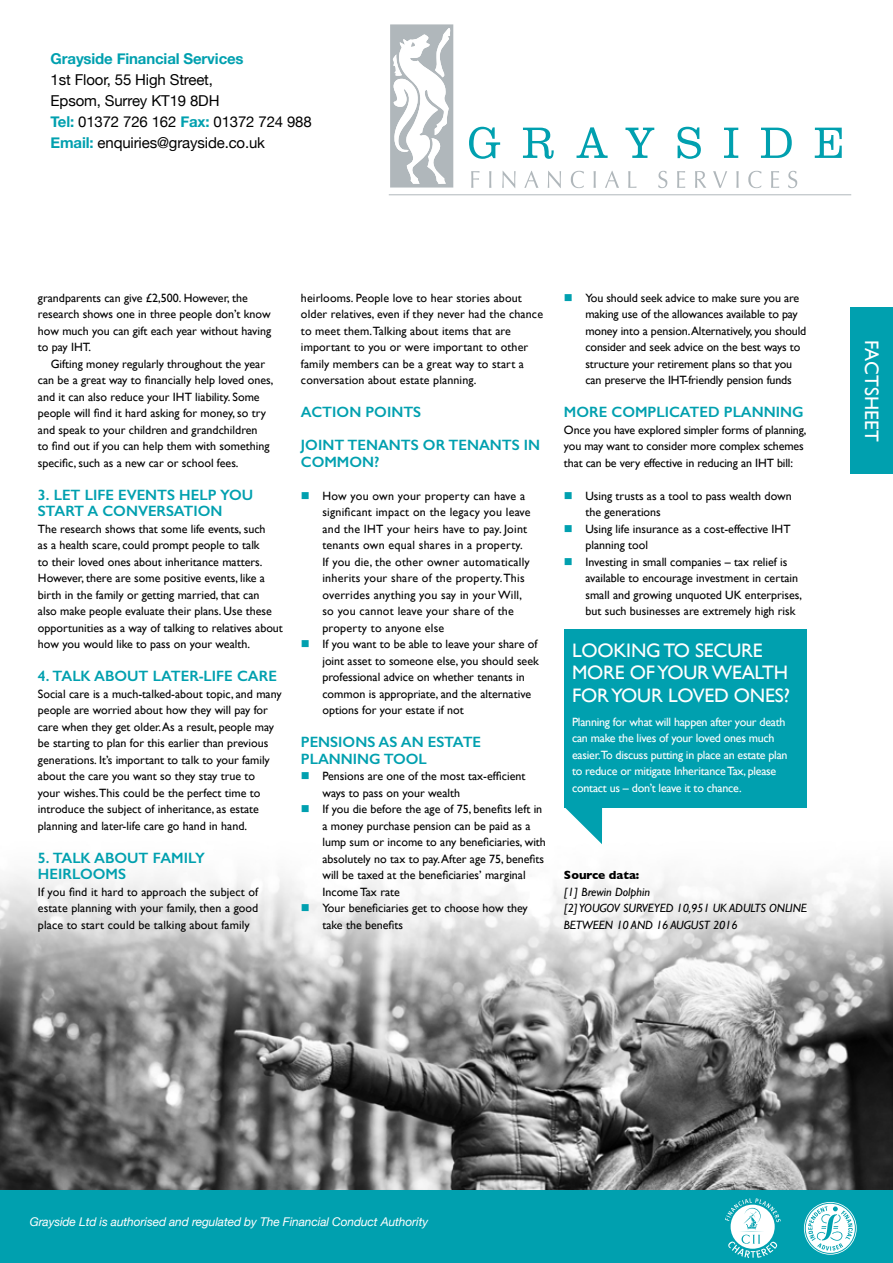
<style>
.page{position:relative;width:893px;height:1263px;background:#fff}
.page>*{position:absolute;margin:0;border:0;box-sizing:border-box;transform-origin:0 0}
.t1{font:19.5px/22.5px "Gill Sans";letter-spacing:-.01em;color:#fff}
.t2{font:19.5px "Gill Sans";letter-spacing:.01em;color:#fff}
.t3{font:600 15px/16.5px "Gill Sans";color:#00a0af}
.t4{font:15px/21px "Helvetica Neue";letter-spacing:-.01em;color:#000}
.t5{font:700 15px "Helvetica Neue";letter-spacing:-.01em;color:#00a0af}
.t6{font:12px/16.5px "Gill Sans";color:#000}
.t7{font:12px/16.5px "Gill Sans";letter-spacing:.02em;color:#000}
.t8{font:12px/16.5px "Gill Sans";letter-spacing:-.02em;color:#fff}
.t9{font:italic 12px/16.5px "Gill Sans";letter-spacing:-.01em;color:#000}
.t10{font:italic 12px "Helvetica Neue";letter-spacing:-.01em;color:#fff}
.t11{font:700 12px "Gill Sans";color:#000}
.s1{font-weight:700;color:#00a0af}
.s2{color:#00a0af}
</style>
<div class="page">
<img style="left:0;top:781px;width:893px;height:410px">
<div style="left:564px;top:629px;width:242px;height:178px;background:#00a0af"></div>
<svg style="left:564px;top:807px;width:38px;height:37px"></svg>
<div style="left:850px;top:308px;width:43px;height:166px;background:#00a0af"></div>
<div style="left:0;top:1191px;width:893px;height:72px;background:#00a0af"></div>
<svg style="left:469px;top:127px;width:31px;height:32px"></svg>
<svg style="left:523px;top:128px;width:31px;height:31px"></svg>
<svg style="left:576px;top:127px;width:32px;height:31px"></svg>
<svg style="left:625px;top:128px;width:29px;height:30px"></svg>
<svg style="left:678px;top:127px;width:23px;height:32px"></svg>
<svg style="left:724px;top:128px;width:14px;height:30px"></svg>
<svg style="left:761px;top:128px;width:31px;height:30px"></svg>
<svg style="left:815px;top:128px;width:27px;height:30px"></svg>
<svg style="left:471px;top:171px;width:9px;height:17px"></svg>
<svg style="left:489px;top:171px;width:2px;height:17px"></svg>
<svg style="left:502px;top:171px;width:14px;height:17px"></svg>
<svg style="left:524px;top:171px;width:14px;height:17px"></svg>
<svg style="left:548px;top:171px;width:13px;height:17px"></svg>
<svg style="left:571px;top:171px;width:13px;height:17px"></svg>
<svg style="left:594px;top:171px;width:2px;height:17px"></svg>
<svg style="left:605px;top:171px;width:14px;height:17px"></svg>
<svg style="left:628px;top:171px;width:8px;height:17px"></svg>
<svg style="left:658px;top:171px;width:9px;height:17px"></svg>
<svg style="left:677px;top:171px;width:8px;height:17px"></svg>
<svg style="left:695px;top:171px;width:11px;height:17px"></svg>
<svg style="left:713px;top:171px;width:14px;height:17px"></svg>
<svg style="left:736px;top:171px;width:3px;height:17px"></svg>
<svg style="left:748px;top:171px;width:14px;height:17px"></svg>
<svg style="left:771px;top:171px;width:8px;height:17px"></svg>
<svg style="left:788px;top:171px;width:9px;height:17px"></svg>
<hr style="left:389px;top:194px;width:462px;height:1px;background:#b0b7bb">
<svg style="left:390px;top:24px;width:63px;height:164px"></svg>
<svg style="left:804px;top:1202px;width:53px;height:53px"></svg>
<svg style="left:725px;top:1198px;width:56px;height:60px"></svg>
<p class="t5" style="left:51px;top:49px;width:195px">Grayside Financial Services</p>
<p class="t4" style="left:51px;top:69px;width:263px">1st Floor, 55 High Street,<br>Epsom, Surrey KT19 8DH<br><span class="s1">Tel:</span> 01372 726 162 <span class="s1">Fax:</span> 01372 724 988<br><span class="s1">Email:</span> enquiries@grayside.co.uk</p>
<p class="t6" style="left:38px;top:289px;width:235px">grandparents can give £2,500. However, the research shows one in three people don’t know how much you can gift each year without having to pay IHT.</p>
<p class="t6" style="left:38px;top:355px;width:237px;text-indent:13px">Gifting money regularly throughout the year can be a great way to financially help loved ones, and it can also reduce your IHT liability. Some people will find it hard asking for money, so try and speak to your children and grandchildren<br>to find out if you can help them with something specific, such as a new car or school fees.</p>
<p class="t3" style="left:38px;top:486px;width:217px">3. LET LIFE EVENTS HELP YOU<br>START A CONVERSATION</p>
<p class="t6" style="left:38px;top:520px;width:247px">The research shows that some life events, such<br>as a health scare, could prompt people to talk<br>to their loved ones about inheritance matters.<br>However, there are some positive events, like a birth in the family or getting married, that can<br>also make people evaluate their plans. Use these opportunities as a way of talking to relatives about how you would like to pass on your wealth.</p>
<p class="t3" style="left:38px;top:668px;width:241px">4. TALK ABOUT LATER-LIFE CARE</p>
<p class="t6" style="left:38px;top:685px;width:245px">Social care is a much-talked-about topic, and many people are worried about how they will pay for care when they get older. As a result, people may be starting to plan for this earlier than previous generations. It’s important to talk to your family about the care you want so they stay true to<br>your wishes.This could be the perfect time to introduce the subject of inheritance, as estate planning and later-life care go hand in hand.</p>
<p class="t3" style="left:38px;top:849px;width:169px">5. TALK ABOUT FAMILY<br>HEIRLOOMS</p>
<p class="t6" style="left:38px;top:883px;width:222px;text-align:justify">If you find it hard to approach the subject of estate planning with your family, then a good place to start could be talking about family</p>
<p class="t6" style="left:301px;top:289px;width:244px">heirlooms. People love to hear stories about older relatives, even if they never had the chance to meet them. Talking about items that are important to you or were important to other family members can be a great way to start a conversation about estate planning.</p>
<p class="t3" style="left:301px;top:404px;width:122px">ACTION POINTS</p>
<p class="t3" style="left:301px;top:437px;width:241px">JOINT TENANTS OR TENANTS IN<br>COMMON?</p>
<p class="t7" style="left:322px;top:487px;width:210px;text-indent:-21px"><span class="s2">■</span> How you own your property can have a significant impact on the legacy you leave and the IHT your heirs have to pay. Joint tenants own equal shares in a property.<br>If you die, the other owner automatically inherits your share of the property. This overrides anything you say in your Will, so you cannot leave your share of the property to anyone else</p>
<p class="t6" style="left:322px;top:636px;width:218px;text-indent:-21px"><span class="s2">■</span> If you want to be able to leave your share of joint asset to someone else, you should seek professional advice on whether tenants in common is appropriate, and the alternative options for your estate if not</p>
<p class="t3" style="left:301px;top:734px;width:182px">PENSIONS AS AN ESTATE<br>PLANNING TOOL</p>
<p class="t6" style="left:322px;top:768px;width:205px;text-indent:-21px"><span class="s2">■</span> Pensions are one of the most tax-efficient ways to pass on your wealth</p>
<p class="t6" style="left:322px;top:801px;width:225px;text-indent:-21px"><span class="s2">■</span> If you die before the age of 75, benefits left in a money purchase pension can be paid as a lump sum or income to any beneficiaries, with absolutely no tax to pay. After age 75, benefits will be taxed at the beneficiaries’ marginal Income Tax rate</p>
<p class="t6" style="left:322px;top:900px;width:207px;text-indent:-21px"><span class="s2">■</span> Your beneficiaries get to choose how they take the benefits</p>
<p class="t6" style="left:585px;top:289px;width:222px;text-indent:-21px"><span class="s2">■</span> You should seek advice to make sure you are making use of the allowances available to pay money into a pension.Alternatively, you should consider and seek advice on the best ways to structure your retirement plans so that you can preserve the IHT-friendly pension funds</p>
<p class="t3" style="left:564px;top:404px;width:241px">MORE COMPLICATED PLANNING</p>
<p class="t6" style="left:564px;top:421px;width:244px">Once you have explored simpler forms of planning, you may want to consider more complex schemes that can be very effective in reducing an IHT bill:</p>
<p class="t6" style="left:585px;top:487px;width:208px;text-indent:-21px"><span class="s2">■</span> Using trusts as a tool to pass wealth down the generations</p>
<p class="t6" style="left:585px;top:520px;width:207px;text-indent:-21px"><span class="s2">■</span> Using life insurance as a cost-effective IHT planning tool</p>
<p class="t6" style="left:585px;top:553px;width:218px;text-indent:-21px"><span class="s2">■</span> Investing in small companies – tax relief is available to encourage investment in certain small and growing unquoted UK enterprises, but such businesses are extremely high risk</p>
<h1 class="t1" style="left:572px;top:639px;width:220px">LOOKING TO SECURE<br>MORE OF YOUR WEALTH<br>FOR YOUR LOVED ONES?</h1>
<p class="t8" style="left:572px;top:713px;width:217px">Planning for what will happen after your death can make the lives of your loved ones much easier.To discuss putting in place an estate plan to reduce or mitigate Inheritance Tax, please contact us – don’t leave it to chance.</p>
<p class="t11" style="left:564px;top:868px;width:77px">Source data:</p>
<p class="t9" style="left:564px;top:883px;width:244px">[1] Brewin Dolphin<br>[2] YOUGOV SURVEYED 10,951 UK ADULTS ONLINE<br>BETWEEN 10 AND 16 AUGUST 2016</p>
<h1 class="t2" style="left:883px;top:340px;width:104px;rotate:90deg">FACTSHEET</h1>
<p class="t10" style="left:30px;top:1214px;width:400px">Grayside Ltd is authorised and regulated by The Financial Conduct Authority</p>
</div>
